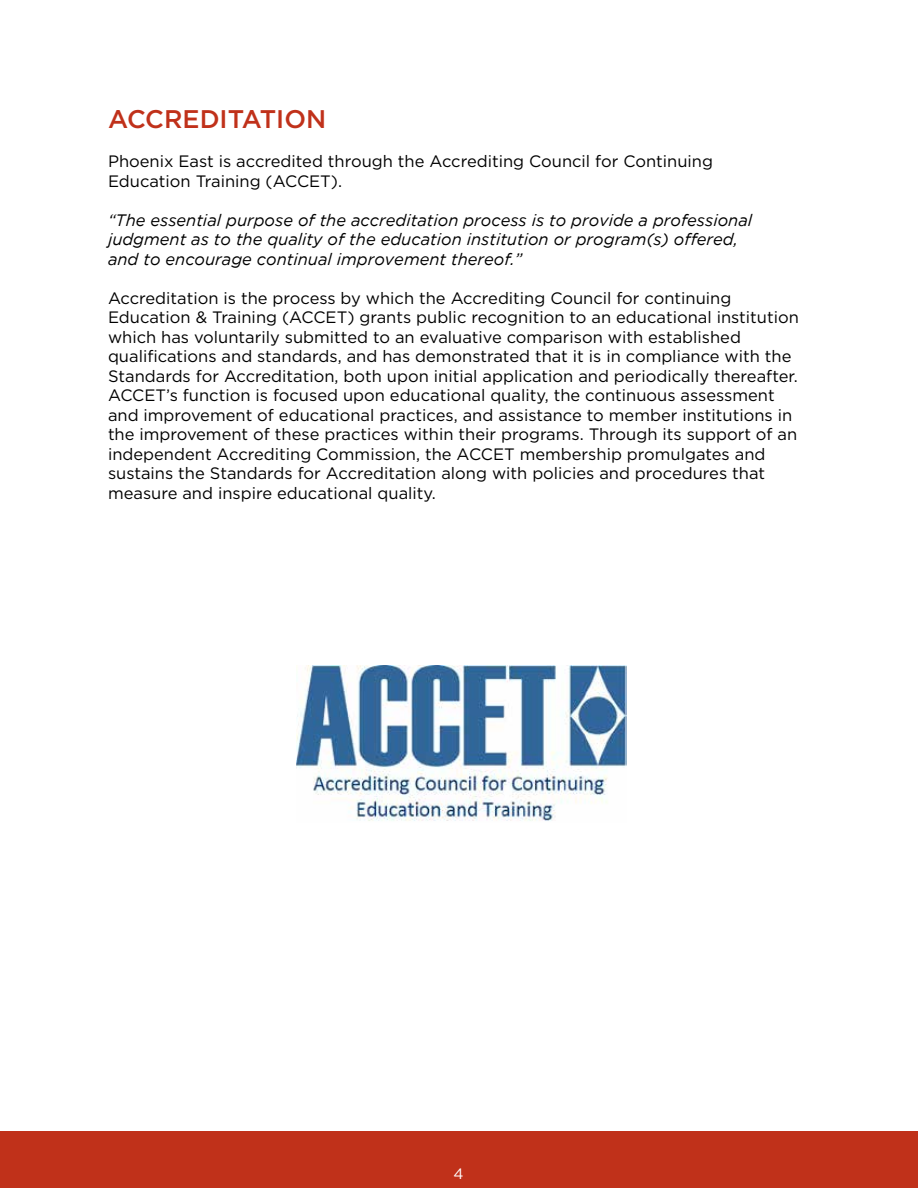
<style>
.page{position:relative;width:918px;height:1188px;background:#fff}
.page>*{position:absolute;margin:0;border:0;box-sizing:border-box;transform-origin:0 0}
.t1{font:500 25.5px "Gotham";color:#c0311a}
.t2{font:16.5px/19.5px "Gotham";color:#000}
.t3{font:italic 16.5px/19.5px "Gotham";color:#000}
.t4{font:15px "Gotham";color:#fff}
</style>
<div class="page">
<div style="left:0;top:1132px;width:918px;height:56px;background:#c0311a"></div>
<img style="left:297px;top:665px;width:329px;height:156px">
<h1 class="t1" style="left:108px;top:105px;width:220px">ACCREDITATION</h1>
<p class="t2" style="left:108px;top:151px;width:607px">Phoenix East is accredited through the Accrediting Council for Continuing<br>Education Training (ACCET).</p>
<p class="t3" style="left:108px;top:210px;width:646px">“The essential purpose of the accreditation process is to provide a professional judgment as to the quality of the education institution or program(s) offered, and to encourage continual improvement thereof.”</p>
<p class="t2" style="left:108px;top:288px;width:692px">Accreditation is the process by which the Accrediting Council for continuing Education &amp; Training (ACCET) grants public recognition to an educational institution which has voluntarily submitted to an evaluative comparison with established qualifications and standards, and has demonstrated that it is in compliance with the Standards for Accreditation, both upon initial application and periodically thereafter.<br>ACCET’s function is focused upon educational quality, the continuous assessment and improvement of educational practices, and assistance to member institutions in the improvement of these practices within their programs. Through its support of an independent Accrediting Commission, the ACCET membership promulgates and sustains the Standards for Accreditation along with policies and procedures that measure and inspire educational quality.</p>
<p class="t4" style="left:454px;top:1164px;width:12px">4</p>
</div>
